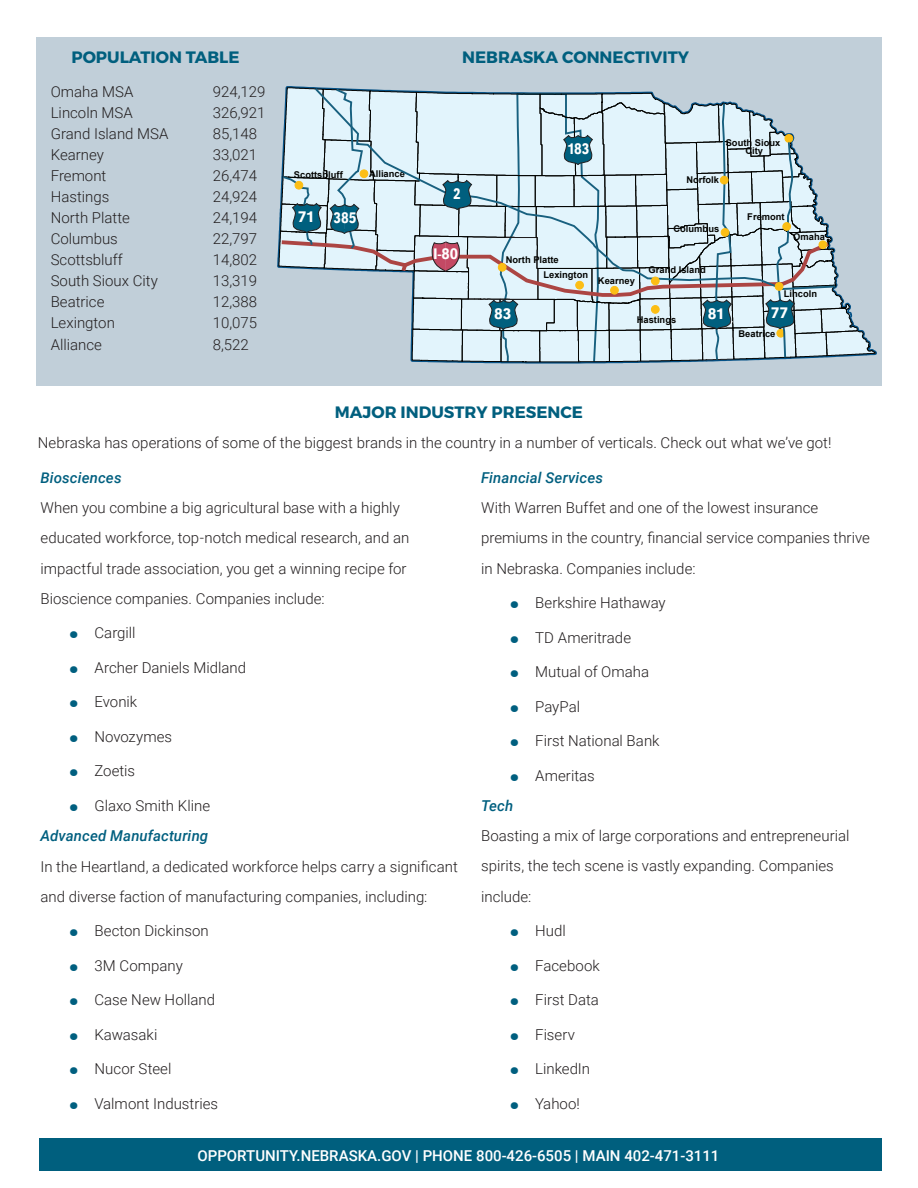
<style>
.page{position:relative;width:918px;height:1188px;background:#fff}
.page>*{position:absolute;margin:0;border:0;box-sizing:border-box;transform-origin:0 0}
.t1{font:700 45px "Roboto";color:#005f7f}
.t2{font:700 16.5px "Montserrat";color:#005f7e}
.t3{font:15.75px "URW Grotesk T Medi Narr";color:#fff}
.t4{font:15.75px "URW Grotesk T Medi Narr";color:#fff;scale:.88 1}
.t5{font:15.75px "URW Grotesk T Medi Narr";color:#fff;scale:.95 1}
.t6{font:300 15px/30.3px "Roboto";color:#231f20}
.t7{font:500 15px "Roboto";color:#fff}
.t8{font:italic 500 15px "Roboto";letter-spacing:.01em;color:#005f7f}
.t9{font:700 9.3px/7.9px "Arial";color:#040503;text-align:center}
</style>
<div class="page">
<div style="left:36px;top:37px;width:846px;height:349px;background:#c1cfd9"></div>
<svg style="left:278px;top:86px;width:598px;height:278px"></svg>
<div style="left:39px;top:1138px;width:843px;height:33px;background:#005f7e"></div>
<p class="t2" style="left:71px;top:47px;width:170px">POPULATION TABLE</p>
<p class="t6" style="left:51px;top:76px;width:84px">Omaha MSA</p>
<p class="t6" style="left:213px;top:76px;width:54px">924,129</p>
<p class="t6" style="left:51px;top:97px;width:84px">Lincoln MSA</p>
<p class="t6" style="left:213px;top:97px;width:54px">326,921</p>
<p class="t6" style="left:51px;top:118px;width:119px">Grand Island MSA</p>
<p class="t6" style="left:213px;top:118px;width:46px">85,148</p>
<p class="t6" style="left:51px;top:139px;width:55px">Kearney</p>
<p class="t6" style="left:213px;top:139px;width:46px">33,021</p>
<p class="t6" style="left:51px;top:160px;width:57px">Fremont</p>
<p class="t6" style="left:213px;top:160px;width:46px">26,474</p>
<p class="t6" style="left:51px;top:181px;width:60px">Hastings</p>
<p class="t6" style="left:213px;top:181px;width:46px">24,924</p>
<p class="t6" style="left:51px;top:202px;width:81px">North Platte</p>
<p class="t6" style="left:213px;top:202px;width:46px">24,194</p>
<p class="t6" style="left:51px;top:223px;width:69px">Columbus</p>
<p class="t6" style="left:213px;top:223px;width:46px">22,797</p>
<p class="t6" style="left:51px;top:244px;width:74px">Scottsbluff</p>
<p class="t6" style="left:213px;top:244px;width:46px">14,802</p>
<p class="t6" style="left:51px;top:265px;width:109px">South Sioux City</p>
<p class="t6" style="left:213px;top:265px;width:46px">13,319</p>
<p class="t6" style="left:51px;top:286px;width:55px">Beatrice</p>
<p class="t6" style="left:213px;top:286px;width:46px">12,388</p>
<p class="t6" style="left:51px;top:307px;width:66px">Lexington</p>
<p class="t6" style="left:213px;top:307px;width:46px">10,075</p>
<p class="t6" style="left:51px;top:329px;width:53px">Alliance</p>
<p class="t6" style="left:213px;top:329px;width:38px">8,522</p>
<p class="t9" style="left:294px;top:171px;width:50px">Scottsbluff</p>
<p class="t9" style="left:369px;top:170px;width:37px">Alliance</p>
<p class="t3" style="left:298px;top:208px;width:19px">71</p>
<p class="t4" style="left:333px;top:208px;width:28px">385</p>
<p class="t2" style="left:462px;top:47px;width:228px">NEBRASKA CONNECTIVITY</p>
<p class="t4" style="left:567px;top:140px;width:27px">183</p>
<p class="t9" style="left:726px;top:139px;width:56px">South Sioux<br>City</p>
<p class="t4" style="left:453px;top:185px;width:10px">2</p>
<p class="t5" style="left:433px;top:245px;width:28px">I-80</p>
<p class="t9" style="left:686px;top:176px;width:34px">Norfolk</p>
<p class="t9" style="left:506px;top:256px;width:55px">North Platte</p>
<p class="t9" style="left:544px;top:271px;width:46px">Lexington</p>
<p class="t9" style="left:598px;top:277px;width:38px">Kearney</p>
<p class="t9" style="left:674px;top:225px;width:47px">Columbus</p>
<p class="t9" style="left:649px;top:266px;width:59px">Grand Island</p>
<p class="t3" style="left:494px;top:304px;width:19px">83</p>
<p class="t3" style="left:708px;top:304px;width:18px">81</p>
<p class="t9" style="left:637px;top:316px;width:41px">Hastings</p>
<p class="t9" style="left:747px;top:213px;width:39px">Fremont</p>
<p class="t9" style="left:793px;top:233px;width:33px">Omaha</p>
<p class="t9" style="left:784px;top:290px;width:35px">Lincoln</p>
<p class="t3" style="left:771px;top:304px;width:19px">77</p>
<p class="t9" style="left:739px;top:330px;width:38px">Beatrice</p>
<p class="t2" style="left:335px;top:402px;width:250px">MAJOR INDUSTRY PRESENCE</p>
<p class="t6" style="left:38px;top:427px;width:795px">Nebraska has operations of some of the biggest brands in the country in a number of verticals. Check out what we’ve got!</p>
<p class="t8" style="left:40px;top:467px;width:83px">Biosciences</p>
<p class="t6" style="left:40px;top:492px;width:370px">When you combine a big agricultural base with a highly educated workforce, top-notch medical research, and an impactful trade association, you get a winning recipe for Bioscience companies. Companies include:</p>
<h1 class="t1" style="left:68px;top:591px;width:15px">.</h1>
<p class="t6" style="left:94px;top:617px;width:43px">Cargill</p>
<h1 class="t1" style="left:68px;top:625px;width:15px">.</h1>
<p class="t6" style="left:94px;top:652px;width:153px">Archer Daniels Midland</p>
<h1 class="t1" style="left:68px;top:660px;width:15px">.</h1>
<p class="t6" style="left:94px;top:686px;width:44px">Evonik</p>
<h1 class="t1" style="left:68px;top:694px;width:15px">.</h1>
<p class="t6" style="left:94px;top:721px;width:79px">Novozymes</p>
<h1 class="t1" style="left:68px;top:729px;width:15px">.</h1>
<p class="t6" style="left:94px;top:755px;width:42px">Zoetis</p>
<h1 class="t1" style="left:68px;top:763px;width:15px">.</h1>
<p class="t6" style="left:94px;top:790px;width:117px">Glaxo Smith Kline</p>
<p class="t8" style="left:40px;top:825px;width:169px">Advanced Manufacturing</p>
<p class="t6" style="left:40px;top:850px;width:419px">In the Heartland, a dedicated workforce helps carry a significant and diverse faction of manufacturing companies, including:</p>
<h1 class="t1" style="left:68px;top:889px;width:15px">.</h1>
<p class="t6" style="left:94px;top:915px;width:116px">Becton Dickinson</p>
<h1 class="t1" style="left:68px;top:923px;width:15px">.</h1>
<p class="t6" style="left:94px;top:950px;width:90px">3M Company</p>
<h1 class="t1" style="left:68px;top:958px;width:15px">.</h1>
<p class="t6" style="left:94px;top:984px;width:122px">Case New Holland</p>
<h1 class="t1" style="left:68px;top:992px;width:15px">.</h1>
<p class="t6" style="left:94px;top:1019px;width:64px">Kawasaki</p>
<h1 class="t1" style="left:68px;top:1027px;width:15px">.</h1>
<p class="t6" style="left:94px;top:1053px;width:79px">Nucor Steel</p>
<h1 class="t1" style="left:68px;top:1061px;width:15px">.</h1>
<p class="t6" style="left:94px;top:1088px;width:125px">Valmont Industries</p>
<p class="t8" style="left:481px;top:467px;width:123px">Financial Services</p>
<p class="t6" style="left:481px;top:492px;width:390px">With Warren Buffet and one of the lowest insurance premiums in the country, financial service companies thrive in Nebraska. Companies include:</p>
<h1 class="t1" style="left:508px;top:561px;width:15px">.</h1>
<p class="t6" style="left:535px;top:587px;width:132px">Berkshire Hathaway</p>
<h1 class="t1" style="left:508px;top:595px;width:15px">.</h1>
<p class="t6" style="left:535px;top:622px;width:98px">TD Ameritrade</p>
<h1 class="t1" style="left:508px;top:630px;width:15px">.</h1>
<p class="t6" style="left:535px;top:656px;width:116px">Mutual of Omaha</p>
<h1 class="t1" style="left:508px;top:664px;width:15px">.</h1>
<p class="t6" style="left:535px;top:691px;width:46px">PayPal</p>
<h1 class="t1" style="left:508px;top:699px;width:15px">.</h1>
<p class="t6" style="left:535px;top:725px;width:126px">First National Bank</p>
<h1 class="t1" style="left:508px;top:733px;width:15px">.</h1>
<p class="t6" style="left:535px;top:760px;width:61px">Ameritas</p>
<p class="t8" style="left:481px;top:795px;width:34px">Tech</p>
<p class="t6" style="left:481px;top:820px;width:370px">Boasting a mix of large corporations and entrepreneurial spirits, the tech scene is vastly expanding. Companies include:</p>
<h1 class="t1" style="left:508px;top:889px;width:15px">.</h1>
<p class="t6" style="left:535px;top:915px;width:32px">Hudl</p>
<h1 class="t1" style="left:508px;top:923px;width:15px">.</h1>
<p class="t6" style="left:535px;top:950px;width:66px">Facebook</p>
<h1 class="t1" style="left:508px;top:958px;width:15px">.</h1>
<p class="t6" style="left:535px;top:984px;width:65px">First Data</p>
<h1 class="t1" style="left:508px;top:992px;width:15px">.</h1>
<p class="t6" style="left:535px;top:1019px;width:42px">Fiserv</p>
<h1 class="t1" style="left:508px;top:1027px;width:15px">.</h1>
<p class="t6" style="left:535px;top:1053px;width:56px">LinkedIn</p>
<h1 class="t1" style="left:508px;top:1061px;width:15px">.</h1>
<p class="t6" style="left:535px;top:1088px;width:46px">Yahoo!</p>
<p class="t7" style="left:197px;top:1146px;width:523px">OPPORTUNITY.NEBRASKA.GOV | PHONE 800-426-6505 | MAIN 402-471-3111</p>
</div>
